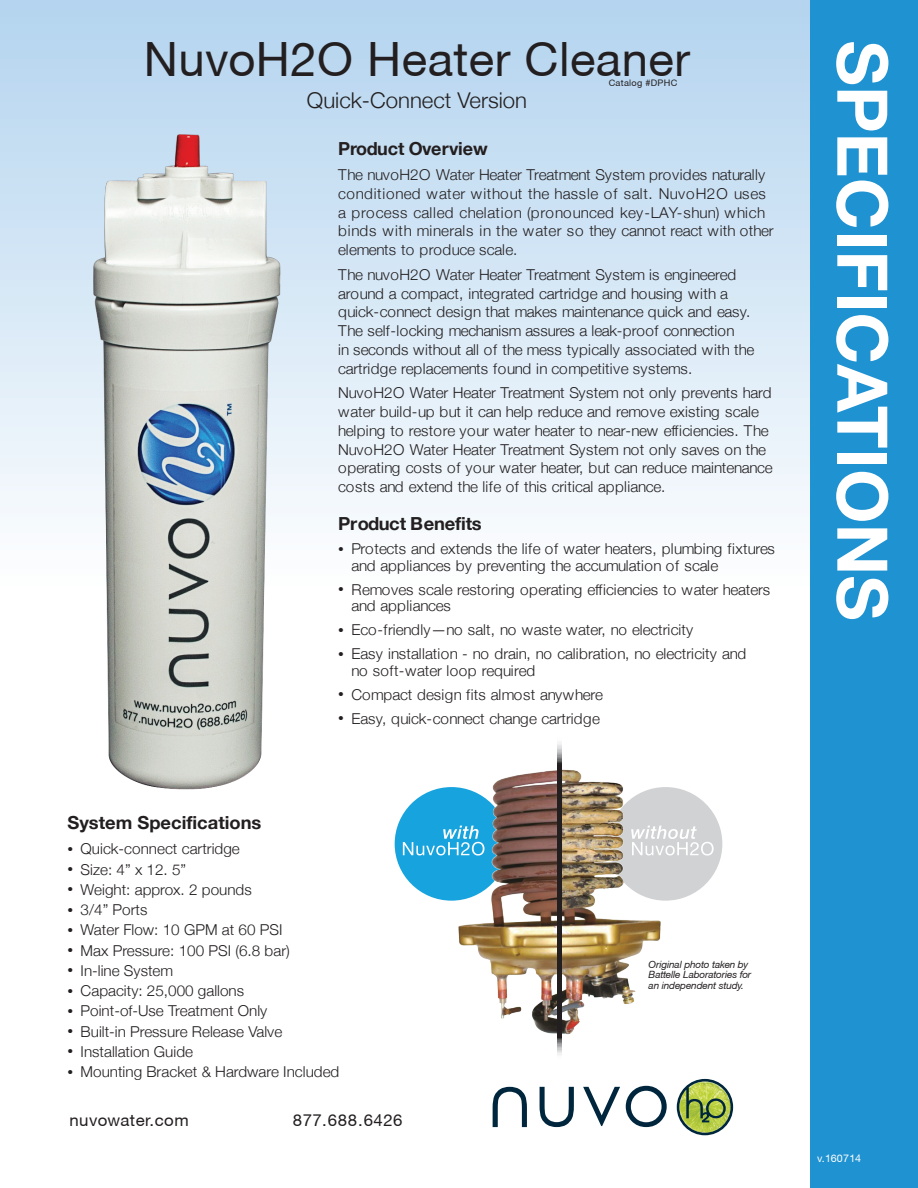
<style>
.page{position:relative;width:918px;height:1188px;background:#fff}
.page>*{position:absolute;margin:0;border:0;box-sizing:border-box;transform-origin:0 0}
.t1{font:700 69.9px "Helvetica Neue";color:#fff}
.t2{font:47.25px "Helvetica Neue CE";letter-spacing:.01em;color:#231f20}
.t3{font:300 21.75px "Helvetica Neue";color:#231f20}
.t4{font:700 18px "Helvetica Neue";color:#231f20}
.t5{font:16.5px "Helvetica Neue CE";letter-spacing:.03em;color:#231f20}
.t6{font:300 15px/18.8px "Helvetica Neue";color:#231f20}
.t7{font:300 15px/18.8px "Helvetica Neue";letter-spacing:-.02em;color:#231f20}
.t8{font:10.5px "Helvetica Neue CE";letter-spacing:.03em;color:#fff}
.t9{font:italic 10.05px/10.8px "Helvetica Neue CE";letter-spacing:-.015em;color:#231f20}
.t10{font:9px "Helvetica Neue CE";letter-spacing:.03em;color:#231f20}
.s1{font-size:11.25px}
</style>
<div class="page">
<div style="left:0;top:0;width:918px;height:590px;background:linear-gradient(to bottom,#b3d3ef,#fdfefe)"></div>
<div style="left:810px;top:0;width:108px;height:1188px;background:#1f92d1"></div>
<div style="left:395px;top:787px;width:113px;height:114px;background:#17a4de;border-radius:50%"></div>
<svg style="left:403px;top:829px;width:49px;height:27px"></svg>
<div style="left:609px;top:787px;width:113px;height:114px;background:#d1d2d4;border-radius:50%"></div>
<svg style="left:665px;top:826px;width:49px;height:30px"></svg>
<img style="left:452px;top:769px;width:213px;height:266px">
<svg style="left:557px;top:742px;width:5px;height:313px"></svg>
<svg style="left:677px;top:1079px;width:56px;height:56px"></svg>
<svg style="left:493px;top:1087px;width:34px;height:40px"></svg>
<svg style="left:540px;top:1087px;width:34px;height:40px"></svg>
<svg style="left:583px;top:1087px;width:37px;height:39px"></svg>
<svg style="left:626px;top:1086px;width:41px;height:41px"></svg>
<img style="left:61px;top:102px;width:256px;height:688px">
<h2 class="t2" style="left:144px;top:31px;width:548px">NuvoH2O Heater Cleaner</h2>
<h3 class="t3" style="left:307px;top:83px;width:222px">Quick-Connect Version</h3>
<p class="t10" style="left:609px;top:77px;width:70px">Catalog #DPHC</p>
<p class="t4" style="left:338px;top:135px;width:151px">Product Overview</p>
<p class="t6" style="left:338px;top:164px;width:437px">The nuvoH2O Water Heater Treatment System provides naturally conditioned water without the hassle of salt. NuvoH2O uses a process called chelation (pronounced key-LAY-shun) which binds with minerals in the water so they cannot react with other elements to produce scale.</p>
<p class="t6" style="left:338px;top:264px;width:418px">The nuvoH2O Water Heater Treatment System is engineered around a compact, integrated cartridge and housing with a quick-connect design that makes maintenance quick and easy.<br>The self-locking mechanism assures a leak-proof connection<br>in seconds without all of the mess typically associated with the cartridge replacements found in competitive systems.</p>
<p class="t7" style="left:338px;top:383px;width:436px">NuvoH2O Water Heater Treatment System not only prevents hard water build-up but it can help reduce and remove existing scale helping to restore your water heater to near-new efficiencies. The NuvoH2O Water Heater Treatment System not only saves on the operating costs of your water heater, but can reduce maintenance costs and extend the life of this critical appliance.</p>
<p class="t4" style="left:338px;top:510px;width:145px">Product Benefits</p>
<p class="t6" style="left:351px;top:540px;width:425px;line-height:16.5px;text-indent:-13px"><span class="s1">•</span> Protects and extends the life of water heaters, plumbing fixtures and appliances by preventing the accumulation of scale</p>
<p class="t7" style="left:351px;top:580px;width:420px;line-height:16.5px;text-indent:-13px"><span class="s1">•</span> Removes scale restoring operating efficiencies to water heaters and appliances</p>
<p class="t6" style="left:338px;top:620px;width:356px"><span class="s1">•</span> Eco-friendly—no salt, no waste water, no electricity</p>
<p class="t6" style="left:351px;top:645px;width:396px;line-height:16.5px;text-indent:-13px"><span class="s1">•</span> Easy installation - no drain, no calibration, no electricity and no soft-water loop required</p>
<p class="t6" style="left:338px;top:684px;width:266px"><span class="s1">•</span> Compact design fits almost anywhere</p>
<p class="t7" style="left:338px;top:708px;width:263px"><span class="s1">•</span> Easy, quick-connect change cartridge</p>
<p class="t4" style="left:68px;top:808px;width:195px">System Specifications</p>
<p class="t6" style="left:68px;top:839px;width:174px"><span class="s1">•</span> Quick-connect cartridge</p>
<p class="t6" style="left:68px;top:859px;width:120px"><span class="s1">•</span> Size: 4” x 12. 5”</p>
<p class="t6" style="left:68px;top:879px;width:186px"><span class="s1">•</span> Weight: approx. 2 pounds</p>
<p class="t6" style="left:68px;top:899px;width:81px"><span class="s1">•</span> 3/4” Ports</p>
<p class="t6" style="left:68px;top:920px;width:216px"><span class="s1">•</span> Water Flow: 10 GPM at 60 PSI</p>
<p class="t6" style="left:68px;top:940px;width:224px"><span class="s1">•</span> Max Pressure: 100 PSI (6.8 bar)</p>
<p class="t6" style="left:68px;top:960px;width:107px"><span class="s1">•</span> In-line System</p>
<p class="t6" style="left:68px;top:980px;width:178px"><span class="s1">•</span> Capacity: 25,000 gallons</p>
<p class="t6" style="left:68px;top:1001px;width:201px"><span class="s1">•</span> Point-of-Use Treatment Only</p>
<p class="t6" style="left:68px;top:1021px;width:216px"><span class="s1">•</span> Built-in Pressure Release Valve</p>
<p class="t6" style="left:68px;top:1041px;width:127px"><span class="s1">•</span> Installation Guide</p>
<p class="t6" style="left:68px;top:1061px;width:273px"><span class="s1">•</span> Mounting Bracket &amp; Hardware Included</p>
<p class="t5" style="left:69px;top:1110px;width:121px">nuvowater.com</p>
<p class="t5" style="left:293px;top:1110px;width:111px">877.688.6426</p>
<p class="t9" style="left:649px;top:959px;width:104px">Original photo taken by<br>Battelle Laboratories for an independent study.</p>
<h1 class="t1" style="left:917px;top:40px;width:582px;rotate:90deg">SPECIFICATIONS</h1>
<p class="t8" style="left:817px;top:1152px;width:46px">v.160714</p>
</div>
